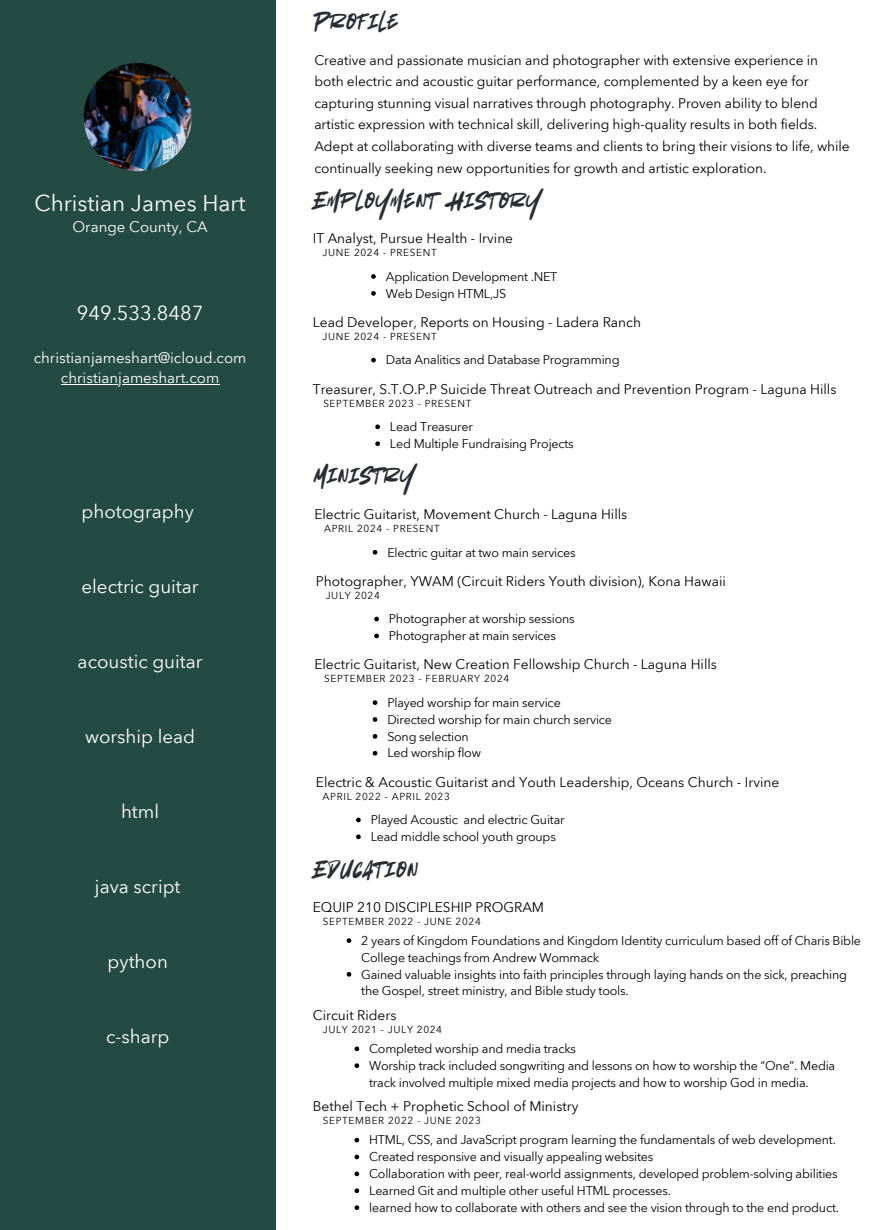
<style>
.page{position:relative;width:870px;height:1230px;background:#fff}
.page>*{position:absolute;margin:0;border:0;box-sizing:border-box;transform-origin:0 0}
.t1{font:25px "Lostin South";letter-spacing:.085em;color:#2a2d35}
.t2{font:22.5px "Avenir Next Thai Modern";color:#fff}
.t3{font:20px "Avenir Next Thai Modern";color:#fff}
.t4{font:18.75px "Avenir Next Thai Modern";color:#fff}
.t5{font:15px "Avenir Next Thai Modern";color:#fff}
.t6{font:13.75px/21.5px "Avenir Next Thai Modern";letter-spacing:-.005em;color:#000}
.t7{font:12.5px/16.9px "Avenir Next Thai Modern";letter-spacing:-.015em;color:#000}
.t8{font:10px "Avenir Next Thai Modern";letter-spacing:.065em;color:#000}
</style>
<div class="page">
<div style="left:0;top:0;width:276px;height:1230px;background:#234b41"></div>
<img style="left:84px;top:63px;width:108px;height:108px">
<svg style="left:356px;top:818px;width:5px;height:4px"></svg>
<svg style="left:356px;top:834px;width:5px;height:5px"></svg>
<svg style="left:375px;top:424px;width:5px;height:5px"></svg>
<svg style="left:375px;top:441px;width:5px;height:5px"></svg>
<svg style="left:373px;top:700px;width:4px;height:5px"></svg>
<svg style="left:373px;top:717px;width:4px;height:5px"></svg>
<svg style="left:373px;top:734px;width:4px;height:5px"></svg>
<svg style="left:373px;top:751px;width:4px;height:5px"></svg>
<svg style="left:373px;top:550px;width:4px;height:5px"></svg>
<svg style="left:374px;top:617px;width:5px;height:4px"></svg>
<svg style="left:374px;top:634px;width:5px;height:4px"></svg>
<svg style="left:371px;top:274px;width:5px;height:5px"></svg>
<svg style="left:371px;top:291px;width:5px;height:5px"></svg>
<svg style="left:371px;top:358px;width:5px;height:4px"></svg>
<svg style="left:355px;top:1138px;width:4px;height:4px"></svg>
<svg style="left:355px;top:1155px;width:4px;height:4px"></svg>
<svg style="left:355px;top:1172px;width:4px;height:4px"></svg>
<svg style="left:355px;top:1188px;width:4px;height:5px"></svg>
<svg style="left:355px;top:1205px;width:4px;height:5px"></svg>
<svg style="left:347px;top:938px;width:4px;height:5px"></svg>
<svg style="left:347px;top:972px;width:4px;height:5px"></svg>
<svg style="left:355px;top:1046px;width:4px;height:5px"></svg>
<svg style="left:355px;top:1063px;width:4px;height:5px"></svg>
<hr style="left:61px;top:384px;width:158px;height:1px;background:#fff">
<h1 class="t1" style="left:315px;top:11px;width:84px">Profile</h1>
<h5 class="t6" style="left:314px;top:49px;width:537px">Creative and passionate musician and photographer with extensive experience in both electric and acoustic guitar performance, complemented by a keen eye for capturing stunning visual narratives through photography. Proven ability to blend artistic expression with technical skill, delivering high-quality results in both fields.<br>Adept at collaborating with diverse teams and clients to bring their visions to life, while continually seeking new opportunities for growth and artistic exploration.</h5>
<h3 class="t2" style="left:35px;top:185px;width:213px">Christian James Hart</h3>
<p class="t1" style="left:315px;top:189px;width:226px">Employment History</p>
<h3 class="t5" style="left:73px;top:215px;width:137px">Orange County, CA</h3>
<p class="t6" style="left:313px;top:227px;width:202px">IT Analyst, Pursue Health - Irvine</p>
<p class="t8" style="left:323px;top:245px;width:116px">JUNE 2024 - PRESENT</p>
<p class="t7" style="left:386px;top:267px;width:173px">Application Development .NET</p>
<p class="t7" style="left:386px;top:284px;width:122px">Web Design HTML,JS</p>
<h5 class="t6" style="left:313px;top:311px;width:330px">Lead Developer, Reports on Housing - Ladera Ranch</h5>
<p class="t8" style="left:323px;top:329px;width:116px">JUNE 2024 - PRESENT</p>
<p class="t7" style="left:386px;top:351px;width:235px">Data Analitics and Database Programming</p>
<h5 class="t3" style="left:77px;top:298px;width:128px">949.533.8487</h5>
<h3 class="t5" style="left:34px;top:346px;width:214px">christianjameshart@icloud.com</h3>
<p class="t5" style="left:61px;top:366px;width:160px">christianjameshart.com</p>
<h3 class="t4" style="left:82px;top:497px;width:114px">photography</h3>
<h3 class="t4" style="left:82px;top:572px;width:119px">electric guitar</h3>
<h3 class="t4" style="left:78px;top:647px;width:126px">acoustic guitar</h3>
<h3 class="t4" style="left:85px;top:722px;width:112px">worship lead</h3>
<h3 class="t4" style="left:121px;top:797px;width:40px">html</h3>
<h3 class="t4" style="left:95px;top:872px;width:87px">java script</h3>
<h3 class="t4" style="left:108px;top:947px;width:62px">python</h3>
<h5 class="t4" style="left:106px;top:1022px;width:65px">c-sharp</h5>
<h5 class="t6" style="left:313px;top:377px;width:525px">Treasurer, S.T.O.P.P Suicide Threat Outreach and Prevention Program - Laguna Hills</h5>
<p class="t8" style="left:323px;top:395px;width:150px">SEPTEMBER 2023 - PRESENT</p>
<p class="t7" style="left:390px;top:418px;width:84px">Lead Treasurer</p>
<h5 class="t7" style="left:390px;top:434px;width:185px">Led Multiple Fundraising Projects</h5>
<p class="t1" style="left:315px;top:465px;width:100px">Ministry</p>
<p class="t6" style="left:314px;top:503px;width:315px">Electric Guitarist, Movement Church - Laguna Hills</p>
<h5 class="t8" style="left:324px;top:521px;width:117px">APRIL 2024 - PRESENT</h5>
<p class="t7" style="left:387px;top:543px;width:190px">Electric guitar at two main services</p>
<p class="t6" style="left:316px;top:570px;width:411px">Photographer, YWAM (Circuit Riders Youth division), Kona Hawaii</p>
<p class="t8" style="left:326px;top:588px;width:56px">JULY 2024</p>
<h5 class="t7" style="left:389px;top:610px;width:187px">Photographer at worship sessions</h5>
<p class="t7" style="left:389px;top:627px;width:169px">Photographer at main services</p>
<p class="t6" style="left:314px;top:653px;width:404px">Electric Guitarist, New Creation Fellowship Church - Laguna Hills</p>
<p class="t8" style="left:324px;top:671px;width:187px">SEPTEMBER 2023 - FEBRUARY 2024</p>
<p class="t7" style="left:387px;top:693px;width:175px">Played worship for main service</p>
<h1 class="t7" style="left:387px;top:710px;width:226px">Directed worship for main church service</h1>
<h5 class="t7" style="left:387px;top:727px;width:83px">Song selection</h5>
<p class="t7" style="left:387px;top:744px;width:95px">Led worship flow</p>
<h1 class="t6" style="left:316px;top:770px;width:465px">Electric &amp; Acoustic Guitarist and Youth Leadership, Oceans Church - Irvine</h1>
<h5 class="t8" style="left:323px;top:788px;width:129px">APRIL 2022 - APRIL 2023</h5>
<p class="t7" style="left:371px;top:811px;width:195px">Played Acoustic and electric Guitar</p>
<p class="t7" style="left:371px;top:828px;width:187px">Lead middle school youth groups</p>
<p class="t1" style="left:315px;top:858px;width:104px">Education</p>
<p class="t6" style="left:313px;top:896px;width:233px">EQUIP 210 DISCIPLESHIP PROGRAM</p>
<p class="t8" style="left:323px;top:914px;width:160px">SEPTEMBER 2022 - JUNE 2024</p>
<p class="t7" style="left:361px;top:931px;width:501px">2 years of Kingdom Foundations and Kingdom Identity curriculum based off of Charis Bible<br>College teachings from Andrew Wommack</p>
<h5 class="t7" style="left:361px;top:965px;width:487px">Gained valuable insights into faith principles through laying hands on the sick, preaching the Gospel, street ministry, and Bible study tools.</h5>
<p class="t6" style="left:313px;top:1004px;width:85px">Circuit Riders</p>
<p class="t8" style="left:323px;top:1022px;width:121px">JULY 2021 - JULY 2024</p>
<p class="t7" style="left:369px;top:1040px;width:208px">Completed worship and media tracks</p>
<p class="t7" style="left:369px;top:1056px;width:468px">Worship track included songwriting and lessons on how to worship the “One”. Media track involved multiple mixed media projects and how to worship God in media.</p>
<p class="t6" style="left:313px;top:1095px;width:267px">Bethel Tech + Prophetic School of Ministry</p>
<h1 class="t8" style="left:323px;top:1113px;width:160px">SEPTEMBER 2022 - JUNE 2023</h1>
<h4 class="t7" style="left:369px;top:1131px;width:468px">HTML, CSS, and JavaScript program learning the fundamentals of web development.</h4>
<p class="t7" style="left:369px;top:1148px;width:286px">Created responsive and visually appealing websites</p>
<p class="t7" style="left:369px;top:1165px;width:470px">Collaboration with peer, real-world assignments, developed problem-solving abilities</p>
<p class="t7" style="left:369px;top:1182px;width:303px">Learned Git and multiple other useful HTML processes.</p>
<h5 class="t7" style="left:369px;top:1198px;width:471px">learned how to collaborate with others and see the vision through to the end product.</h5>
</div>
